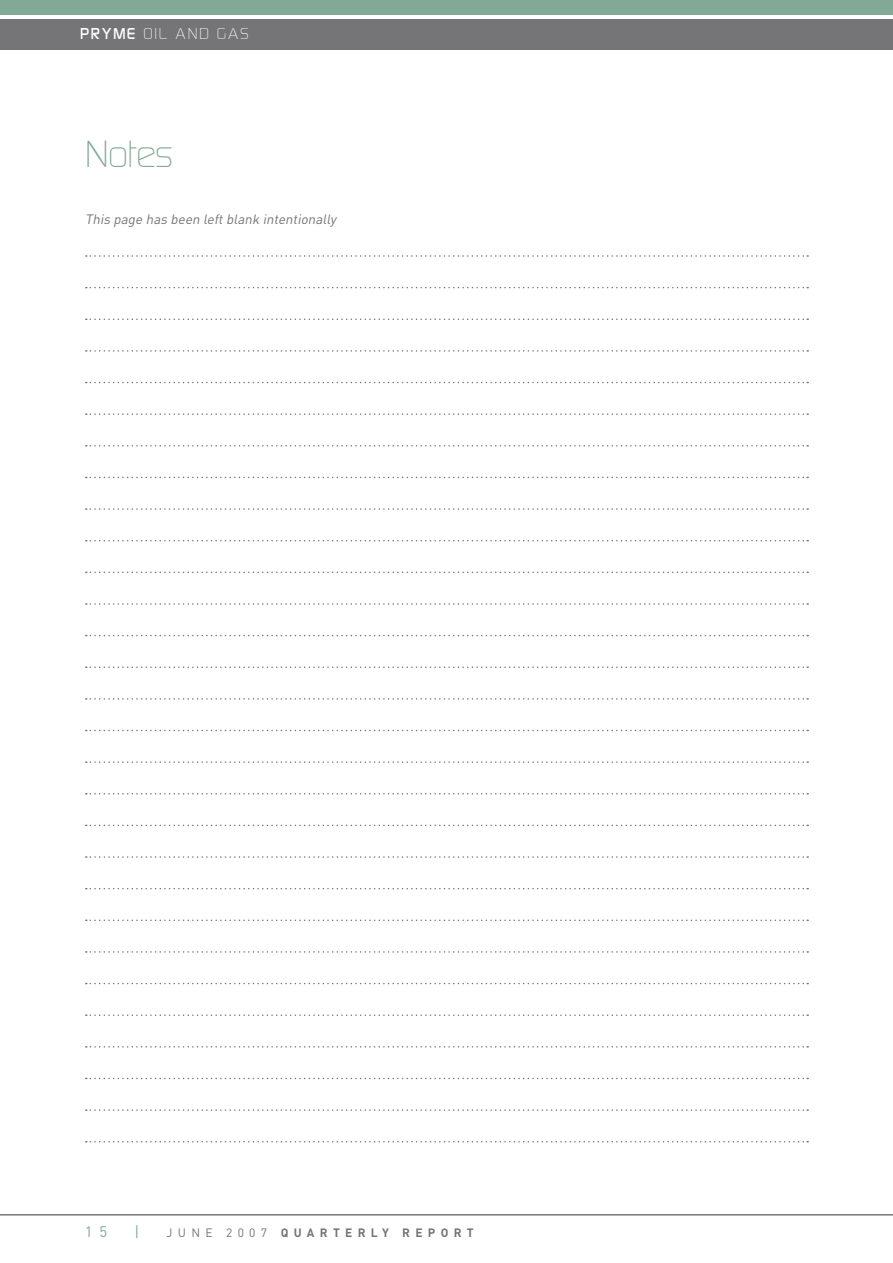
<style>
.page{position:relative;width:893px;height:1263px;background:#fff}
.page>*{position:absolute;margin:0;border:0;box-sizing:border-box;transform-origin:0 0}
.t1{font:36px "Bazouk Light S Si";color:#82a996}
.t2{font:15px "Bazouk Light S Si";letter-spacing:.14em;color:#fff}
.t3{font:15px "DIN";color:#82a996}
.t4{font:italic 13.5px "DIN";color:#757477}
.t5{font:700 12px "DIN";letter-spacing:.44em;color:#757477}
.s1{font-family:"Bazouk S Si"}
.s2{font-weight:400}
</style>
<div class="page">
<div style="left:0;top:0;width:893px;height:14px;background:#82a996"></div>
<div style="left:0;top:19px;width:893px;height:31px;background:#757477"></div>
<hr style="left:0;top:1214px;width:893px;height:1px;background:#757477">
<svg style="left:86px;top:255px;width:722px;height:2px"></svg>
<svg style="left:86px;top:287px;width:722px;height:1px"></svg>
<svg style="left:86px;top:318px;width:722px;height:2px"></svg>
<svg style="left:86px;top:350px;width:722px;height:2px"></svg>
<svg style="left:86px;top:382px;width:722px;height:1px"></svg>
<svg style="left:86px;top:413px;width:722px;height:2px"></svg>
<svg style="left:86px;top:445px;width:722px;height:1px"></svg>
<svg style="left:86px;top:477px;width:722px;height:1px"></svg>
<svg style="left:86px;top:508px;width:722px;height:2px"></svg>
<svg style="left:86px;top:540px;width:722px;height:1px"></svg>
<svg style="left:86px;top:572px;width:722px;height:1px"></svg>
<svg style="left:86px;top:603px;width:722px;height:2px"></svg>
<svg style="left:86px;top:635px;width:722px;height:1px"></svg>
<svg style="left:86px;top:666px;width:722px;height:2px"></svg>
<svg style="left:86px;top:698px;width:722px;height:2px"></svg>
<svg style="left:86px;top:730px;width:722px;height:1px"></svg>
<svg style="left:86px;top:761px;width:722px;height:2px"></svg>
<svg style="left:86px;top:793px;width:722px;height:1px"></svg>
<svg style="left:86px;top:825px;width:722px;height:1px"></svg>
<svg style="left:86px;top:856px;width:722px;height:2px"></svg>
<svg style="left:86px;top:888px;width:722px;height:1px"></svg>
<svg style="left:86px;top:919px;width:722px;height:2px"></svg>
<svg style="left:86px;top:951px;width:722px;height:2px"></svg>
<svg style="left:86px;top:983px;width:722px;height:1px"></svg>
<svg style="left:86px;top:1014px;width:722px;height:2px"></svg>
<svg style="left:86px;top:1046px;width:722px;height:1px"></svg>
<svg style="left:86px;top:1078px;width:722px;height:1px"></svg>
<svg style="left:86px;top:1109px;width:722px;height:2px"></svg>
<svg style="left:86px;top:1141px;width:722px;height:1px"></svg>
<p class="t2" style="left:81px;top:26px;width:169px"><span class="s1">PRYME</span> OIL AND GAS</p>
<h1 class="t1" style="left:85px;top:137px;width:89px">Notes</h1>
<p class="t4" style="left:85px;top:210px;width:256px">This page has been leftblank intentionally</p>
<p class="t3" style="left:85px;top:1222px;width:24px">1 5</p>
<p class="t3" style="left:134px;top:1222px;width:6px">|</p>
<p class="t5" style="left:167px;top:1225px;width:309px"><span class="s2">JUNE 2007</span> QUARTERLY REPORT</p>
</div>
